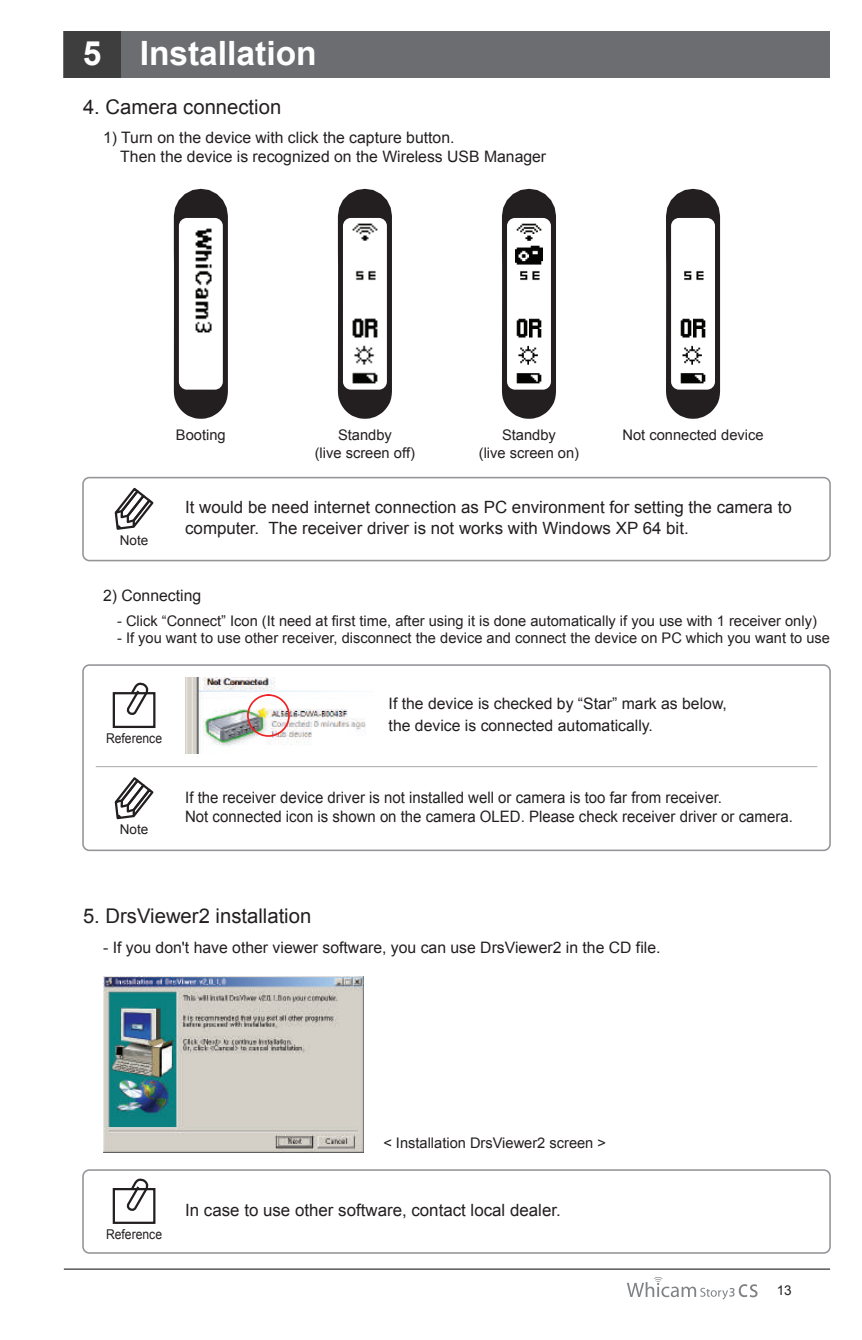
<style>
.page{position:relative;width:862px;height:1340px;background:#fff}
.page>*{position:absolute;margin:0;border:0;box-sizing:border-box;transform-origin:0 0}
.t1{font:700 33.52px "Arial";color:#fff}
.t2{font:20.25px "Arial";color:#231f20}
.t3{font:16.88px/20.2px "Arial";color:#231f20}
.t4{font:15.75px/22.5px "Arial";color:#231f20}
.t5{font:15.75px/18.9px "Arial";color:#231f20;scale:.95 1}
.t6{font:14.62px/17.6px "Arial";color:#231f20;text-align:center}
.t7{font:13.5px "Arial";color:#231f20;scale:.9 1}
.t8{font:13.5px "Arial";color:#231f20}
</style>
<div class="page">
<svg style="left:627px;top:1277px;width:130px;height:22px"></svg>
<div style="left:64px;top:31px;width:765px;height:47px;background:#6c6d70"></div>
<div style="left:64px;top:31px;width:56px;height:47px;background:#3e3e3f"></div>
<hr style="left:64px;top:1268px;width:765px;height:1px;background:#231f20">
<hr style="left:96px;top:766px;width:720px;height:1px;background:#a8a9ad">
<div style="left:82px;top:664px;width:748px;height:187px;border:2px solid #939598;border-radius:6px"></div>
<div style="left:113px;top:692px;width:42px;height:36px;background:#fff;border:2px solid #231f20"></div>
<svg style="left:126px;top:682px;width:23px;height:33px"></svg>
<svg style="left:114px;top:777px;width:40px;height:43px"></svg>
<img style="left:185px;top:677px;width:181px;height:76px">
<div style="left:247px;top:694px;width:43px;height:43px;border:2px solid #ee2123;border-radius:50%"></div>
<img style="left:103px;top:976px;width:260px;height:176px">
<div style="left:113px;top:1187px;width:42px;height:36px;background:#fff;border:2px solid #231f20"></div>
<svg style="left:126px;top:1178px;width:23px;height:33px"></svg>
<div style="left:82px;top:1169px;width:748px;height:84px;border:2px solid #939598;border-radius:6px"></div>
<svg style="left:114px;top:487px;width:40px;height:43px"></svg>
<div style="left:82px;top:477px;width:748px;height:84px;border:2px solid #939598;border-radius:6px"></div>
<svg style="left:174px;top:189px;width:54px;height:230px"></svg>
<div style="left:179px;top:218px;width:44px;height:171px;background:#fff;border-radius:8px"></div>
<img style="left:195px;top:228px;width:17px;height:105px">
<svg style="left:338px;top:189px;width:54px;height:230px"></svg>
<div style="left:343px;top:218px;width:43px;height:171px;background:#fff;border-radius:8px"></div>
<img style="left:352px;top:223px;width:26px;height:161px">
<svg style="left:502px;top:189px;width:53px;height:230px"></svg>
<div style="left:506px;top:218px;width:44px;height:171px;background:#fff;border-radius:8px"></div>
<img style="left:515px;top:223px;width:27px;height:161px">
<svg style="left:666px;top:189px;width:53px;height:230px"></svg>
<div style="left:670px;top:218px;width:44px;height:171px;background:#fff;border-radius:8px"></div>
<img style="left:680px;top:271px;width:26px;height:113px">
<h1 class="t1" style="left:83px;top:31px;width:235px">5 Installation</h1>
<h2 class="t2" style="left:83px;top:94px;width:200px">4. Camera connection</h2>
<p class="t4" style="left:120px;top:128px;width:427px;line-height:18.9px;text-indent:-17px">1) Turn on the device with click the capture button.<br>Then the device is recognized on the Wireless USB Manager</p>
<p class="t8" style="left:120px;top:531px;width:30px">Note</p>
<p class="t6" style="left:176px;top:426px;width:51px">Booting</p>
<p class="t6" style="left:314px;top:426px;width:102px">Standby<br>(live screen off)</p>
<p class="t6" style="left:478px;top:426px;width:102px">Standby<br>(live screen on)</p>
<p class="t6" style="left:622px;top:426px;width:143px">Not connected device</p>
<p class="t3" style="left:185px;top:497px;width:607px">It would be need internet connection as PC environment for setting the camera to computer. The receiver driver is not works with Windows XP 64 bit.</p>
<p class="t4" style="left:103px;top:584px;width:100px">2) Connecting</p>
<p class="t6" style="left:117px;top:612px;width:701px">- Click “Connect” Icon (It need at first time, after using it is done automatically if you use with 1 receiver only)</p>
<p class="t6" style="left:117px;top:629px;width:714px">- If you want to use other receiver, disconnect the device and connect the device on PC which you want to use</p>
<p class="t7" style="left:106px;top:729px;width:64px">Reference</p>
<p class="t8" style="left:120px;top:820px;width:30px">Note</p>
<p class="t4" style="left:388px;top:692px;width:339px">If the device is checked by “Star” mark as below, the device is connected automatically.</p>
<p class="t5" style="left:185px;top:788px;width:640px">If the receiver device driver is not installed well or camera is too far from receiver.<br>Not connected icon is shown on the camera OLED. Please check receiver driver or camera.</p>
<h2 class="t2" style="left:83px;top:902px;width:230px">5. DrsViewer2 installation</h2>
<p class="t4" style="left:103px;top:936px;width:558px">- If you don't have other viewer software, you can use DrsViewer2 in the CD file.</p>
<p class="t6" style="left:383px;top:1134px;width:224px">&lt; Installation DrsViewer2 screen &gt;</p>
<p class="t7" style="left:106px;top:1225px;width:64px">Reference</p>
<p class="t3" style="left:185px;top:1200px;width:377px">In case to use other software, contact local dealer.</p>
<p class="t8" style="left:776px;top:1281px;width:17px">13</p>
</div>
